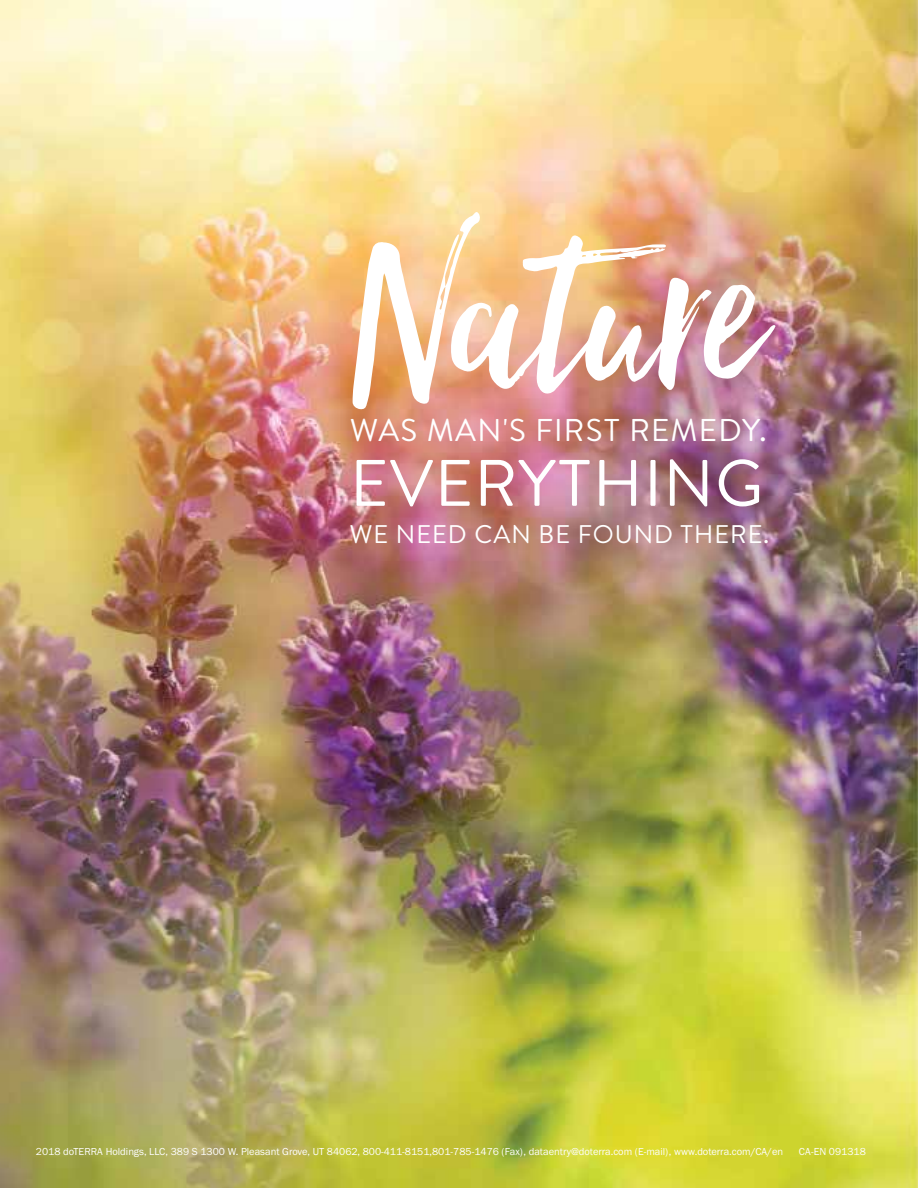
<style>
.page{position:relative;width:918px;height:1188px;background:#fff}
.page>*{position:absolute;margin:0;border:0;box-sizing:border-box;transform-origin:0 0}
.t1{font:289.05px "Hello Beautiful";color:#fff}
.t2{font:65.55px "Brandon Text";letter-spacing:.025em;color:#fff}
.t3{font:31.5px "Brandon Text";letter-spacing:.04em;color:#fff}
.t4{font:25.5px "Brandon Text";letter-spacing:.04em;color:#fff}
.t5{font:10.5px "Franklin Gothic URW Boo";color:#fff}
</style>
<div class="page">
<img style="left:0;top:0;width:918px;height:1188px">
<h1 class="t1" style="left:348px;top:150px;width:418px">Nature</h1>
<h3 class="t3" style="left:350px;top:408px;width:418px">WAS MAN'S FIRST REMEDY.</h3>
<h2 class="t2" style="left:350px;top:438px;width:415px">EVERYTHING</h2>
<h3 class="t4" style="left:350px;top:516px;width:421px">WE NEED CAN BE FOUND THERE.</h3>
<p class="t5" style="left:36px;top:1144px;width:749px">2018 doTERRA Holdings, LLC, 389 S 1300 W. Pleasant Grove, UT 84062, 800-411-8151,801-785-1476 (Fax), dataentry@doterra.com (E-mail), www.doterra.com/CA/en</p>
<p class="t5" style="left:799px;top:1144px;width:68px">CA-EN 091318</p>
</div>
